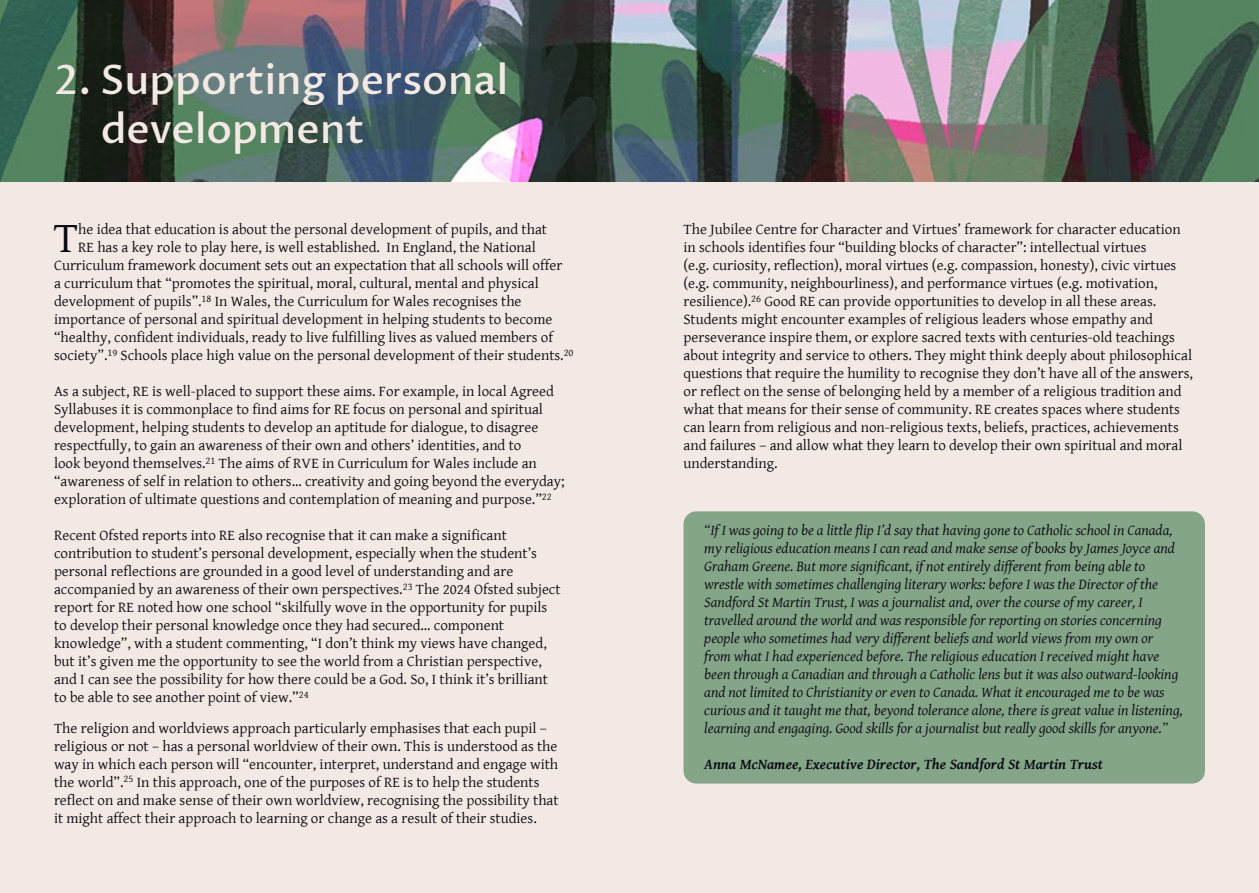
<style>
.page{position:relative;width:1259px;height:893px;background:#f3e9e4}
.page>*{position:absolute;margin:0;border:0;box-sizing:border-box;transform-origin:0 0}
.t1{font:44.25px "Gentium Basic";color:#0b0a12}
.t2{font:500 40.5px/48.6px "Proza Libre";color:#f3e9e4}
.t3{font:15px/18px "Gentium Basic";color:#0b0a12}
.t4{font:italic 15px/18px "Gentium Basic";color:#0b0a12}
.t5{font:italic 700 15px "Gentium Basic";color:#0b0a12}
</style>
<div class="page">
<img style="left:0;top:0;width:1259px;height:182px">
<div style="left:683px;top:511px;width:522px;height:272px;background:#84a588;border-radius:13px"></div>
<h2 class="t2" style="left:101px;top:56px;width:409px;text-indent:-47px">2. Supporting personal development</h2>
<h1 class="t1" style="left:54px;top:205px;width:26px">T</h1>
<p class="t3" style="left:78px;top:220px;width:470px">he idea that education is about the personal development of pupils, and that</p>
<p class="t3" style="left:78px;top:238px;width:459px">RE has a key role to play here, is well established. In England, the National</p>
<p class="t3" style="left:54px;top:256px;width:510px">Curriculum framework document sets out an expectation that all schools will offer</p>
<p class="t3" style="left:54px;top:274px;width:486px">a curriculum that “promotes the spiritual, moral, cultural, mental and physical</p>
<p class="t3" style="left:54px;top:292px;width:469px">development of pupils”.<sup>18</sup> In Wales, the Curriculum for Wales recognises the</p>
<p class="t3" style="left:54px;top:310px;width:500px">importance of personal and spiritual development in helping students to become</p>
<p class="t3" style="left:54px;top:328px;width:500px">“healthy, confident individuals, ready to live fulfilling lives as valued members of</p>
<p class="t3" style="left:54px;top:346px;width:521px">society”.<sup>19</sup> Schools place high value on the personal development of their students.<sup>20</sup></p>
<p class="t3" style="left:54px;top:382px;width:512px">As a subject, RE is well-placed to support these aims. For example, in local Agreed Syllabuses it is commonplace to find aims for RE focus on personal and spiritual development, helping students to develop an aptitude for dialogue, to disagree respectfully, to gain an awareness of their own and others’ identities, and to<br>look beyond themselves.<sup>21</sup> The aims of RVE in Curriculum for Wales include an “awareness of self in relation to others… creativity and going beyond the everyday; exploration of ultimate questions and contemplation of meaning and purpose.”<sup>22</sup></p>
<p class="t3" style="left:54px;top:526px;width:508px">Recent Ofsted reports into RE also recognise that it can make a significant contribution to student’s personal development, especially when the student’s personal reflections are grounded in a good level of understanding and are accompanied by an awareness of their own perspectives.<sup>23</sup> The 2024 Ofsted subject report for RE noted how one school “skilfully wove in the opportunity for pupils to develop their personal knowledge once they had secured… component knowledge”, with a student commenting, “I don’t think my views have changed, but it’s given me the opportunity to see the world from a Christian perspective, and I can see the possibility for how there could be a God. So, I think it’s brilliant to be able to see another point of view.”<sup>24</sup></p>
<p class="t3" style="left:54px;top:719px;width:506px">The religion and worldviews approach particularly emphasises that each pupil – religious or not – has a personal worldview of their own. This is understood as the way in which each person will “encounter, interpret, understand and engage with the world”.<sup>25</sup> In this approach, one of the purposes of RE is to help the students reflect on and make sense of their own worldview, recognising the possibility that it might affect their approach to learning or change as a result of their studies.</p>
<p class="t3" style="left:683px;top:220px;width:511px">The Jubilee Centre for Character and Virtues’ framework for character education in schools identifies four “building blocks of character”: intellectual virtues<br>(e.g. curiosity, reflection), moral virtues (e.g. compassion, honesty), civic virtues (e.g. community, neighbourliness), and performance virtues (e.g. motivation, resilience).<sup>26</sup> Good RE can provide opportunities to develop in all these areas.<br>Students might encounter examples of religious leaders whose empathy and perseverance inspire them, or explore sacred texts with centuries-old teachings about integrity and service to others. They might think deeply about philosophical questions that require the humility to recognise they don’t have all of the answers, or reflect on the sense of belonging held by a member of a religious tradition and what that means for their sense of community. RE creates spaces where students can learn from religious and non-religious texts, beliefs, practices, achievements and failures – and allow what they learn to develop their own spiritual and moral understanding.</p>
<p class="t4" style="left:704px;top:521px;width:480px">“If I was going to be a little flip I’d say that having gone to Catholic school in Canada, my religious education means I can read and make sense of books by James Joyce and Graham Greene. But more significant, if not entirely different from being able to wrestle with sometimes challenging literary works: before I was the Director of the Sandford St Martin Trust, I was a journalist and, over the course of my career, I travelled around the world and was responsible for reporting on stories concerning people who sometimes had very different beliefs and world views from my own or from what I had experienced before. The religious education I received might have been through a Canadian and through a Catholic lens but it was also outward-looking and not limited to Christianity or even to Canada. What it encouraged me to be was curious and it taught me that, beyond tolerance alone, there is great value in listening, learning and engaging. Good skills for a journalist but really good skills for anyone.”</p>
<p class="t5" style="left:704px;top:753px;width:400px">Anna McNamee, Executive Director, The Sandford St Martin Trust</p>
</div>
